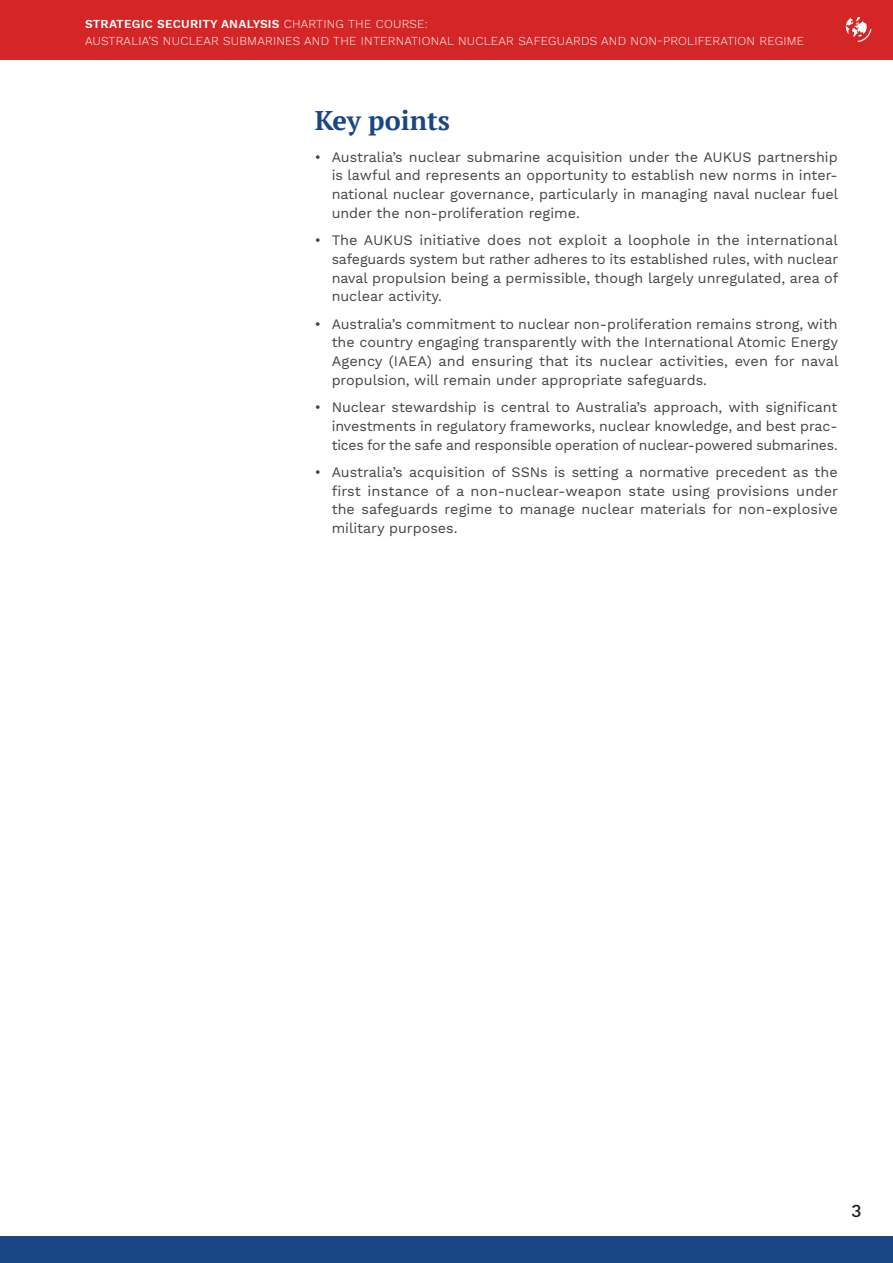
<style>
.page{position:relative;width:893px;height:1263px;background:#fff}
.page>*{position:absolute;margin:0;border:0;box-sizing:border-box;transform-origin:0 0}
.Title_1_blue{font:700 27px "PT Serif";color:#1a4686}
.t1{font:500 18px "Work Sans";color:#1c1c1b}
.BODY_COPY{font:14.25px/18.8px "Work Sans";color:#434242;text-align:justify}
.t2{font:300 12px/16.5px "Work Sans";letter-spacing:.02em;color:#fff}
.s1{font-weight:600}
</style>
<div class="page">
<div style="left:0;top:0;width:893px;height:60px;background:#d52627"></div>
<div style="left:0;top:1236px;width:893px;height:27px;background:#1a4686"></div>
<svg style="left:846px;top:17px;width:25px;height:25px"></svg>
<p class="t2" style="left:85px;top:16px;width:721px"><span class="s1">STRATEGIC SECURITY ANALYSIS</span> CHARTING THE COURSE:<br>AUSTRALIA’S NUCLEAR SUBMARINES AND THE INTERNATIONAL NUCLEAR SAFEGUARDS AND NON-PROLIFERATION REGIME</p>
<p class="Title_1_blue" style="left:315px;top:102px;width:137px">Key points</p>
<p class="BODY_COPY" style="left:332px;top:148px;width:508px;text-indent:-17px">• Australia’s nuclear submarine acquisition under the AUKUS partnership is lawful and represents an opportunity to establish new norms in inter&shy;national nuclear governance, particularly in managing naval nuclear fuel under the non-proliferation regime.</p>
<p class="BODY_COPY" style="left:332px;top:232px;width:508px;text-indent:-17px">• The AUKUS initiative does not exploit a loophole in the international safeguards system but rather adheres to its established rules, with nuclear naval propulsion being a permissible, though largely unregulated, area of nuclear activity.</p>
<p class="BODY_COPY" style="left:332px;top:315px;width:508px;text-indent:-17px">• Australia’s commitment to nuclear non-proliferation remains strong, with the country engaging transparently with the International Atomic Energy Agency (IAEA) and ensuring that its nuclear activities, even for naval propulsion, will remain under appropriate safeguards.</p>
<p class="BODY_COPY" style="left:332px;top:399px;width:507px;text-indent:-17px">• Nuclear stewardship is central to Australia’s approach, with significant investments in regulatory frameworks, nuclear knowledge, and best prac&shy;tices for the safe and responsible operation of nuclear-powered submarines.</p>
<p class="BODY_COPY" style="left:332px;top:463px;width:508px;text-indent:-17px">• Australia’s acquisition of SSNs is setting a normative precedent as the first instance of a non-nuclear-weapon state using provisions under the safeguards regime to manage nuclear materials for non-explosive military purposes.</p>
<p class="t1" style="left:851px;top:1201px;width:12px">3</p>
</div>
